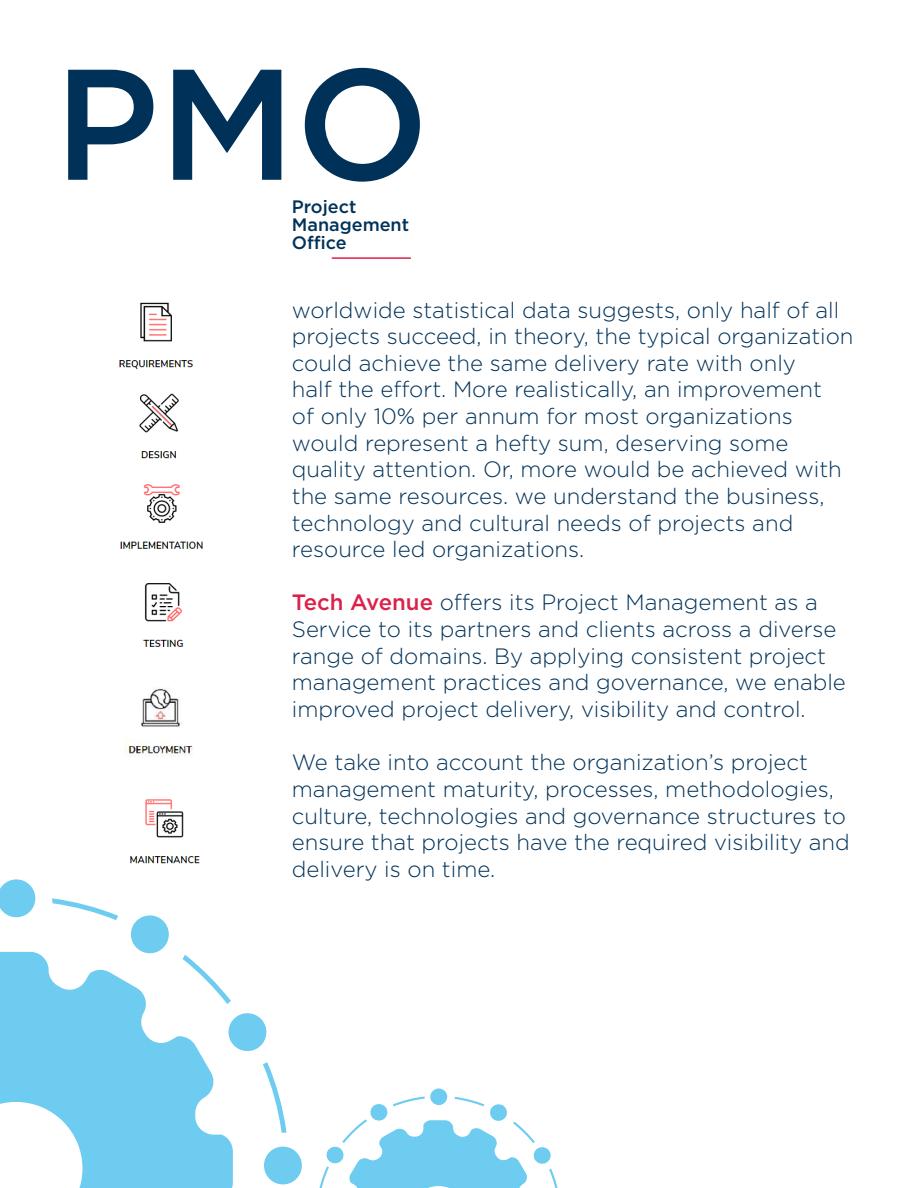
<style>
.page{position:relative;width:918px;height:1188px;background:#fff}
.page>*{position:absolute;margin:0;border:0;box-sizing:border-box;transform-origin:0 0}
.t1{font:500 157.2px "Gotham";color:#003259}
.t2{font:300 22.2px/26.7px "Gotham";color:#003259}
.t3{font:500 18px/18px "Gotham";color:#003259}
.s1{font-weight:500;color:#da214a}
</style>
<div class="page">
<hr style="left:332px;top:257px;width:79px;height:2px;background:#da214a">
<img style="left:119px;top:302px;width:74px;height:68px">
<img style="left:139px;top:393px;width:40px;height:66px">
<img style="left:120px;top:484px;width:83px;height:65px">
<img style="left:143px;top:583px;width:41px;height:64px">
<img style="left:124px;top:688px;width:69px;height:69px">
<img style="left:130px;top:799px;width:70px;height:65px">
<svg style="left:0;top:952px;width:233px;height:236px;fill:#6eccf0"></svg>
<svg style="left:52px;top:898px;width:66px;height:22px"></svg>
<svg style="left:183px;top:955px;width:48px;height:49px"></svg>
<svg style="left:263px;top:1062px;width:24px;height:71px"></svg>
<svg style="left:0;top:879px;width:35px;height:38px"></svg>
<svg style="left:128px;top:915px;width:44px;height:41px"></svg>
<svg style="left:226px;top:1011px;width:41px;height:43px"></svg>
<div style="left:264px;top:1147px;width:38px;height:37px;background:#6eccf0;border-radius:50%"></div>
<div style="left:430px;top:1089px;width:17px;height:16px;background:#6eccf0;border-radius:50%"></div>
<svg style="left:319px;top:1097px;width:239px;height:91px"></svg>
<h1 class="t1" style="left:54px;top:21px;width:377px">PMO</h1>
<p class="t3" style="left:292px;top:198px;width:119px">Project<br>Management<br>Office</p>
<p class="t2" style="left:292px;top:296px;width:563px">worldwide statistical data suggests, only half of all projects succeed, in theory, the typical organization could achieve the same delivery rate with only<br>half the effort. More realistically, an improvement<br>of only 10% per annum for most organizations would represent a hefty sum, deserving some quality attention. Or, more would be achieved with the same resources. we understand the business, technology and cultural needs of projects and resource led organizations.</p>
<p class="t2" style="left:292px;top:589px;width:556px"><span class="s1">Tech Avenue</span> offers its Project Management as a Service to its partners and clients across a diverse range of domains. By applying consistent project management practices and governance, we enable improved project delivery, visibility and control.</p>
<p class="t2" style="left:292px;top:748px;width:559px">We take into account the organization’s project management maturity, processes, methodologies, culture, technologies and governance structures to ensure that projects have the required visibility and delivery is on time.</p>
</div>
